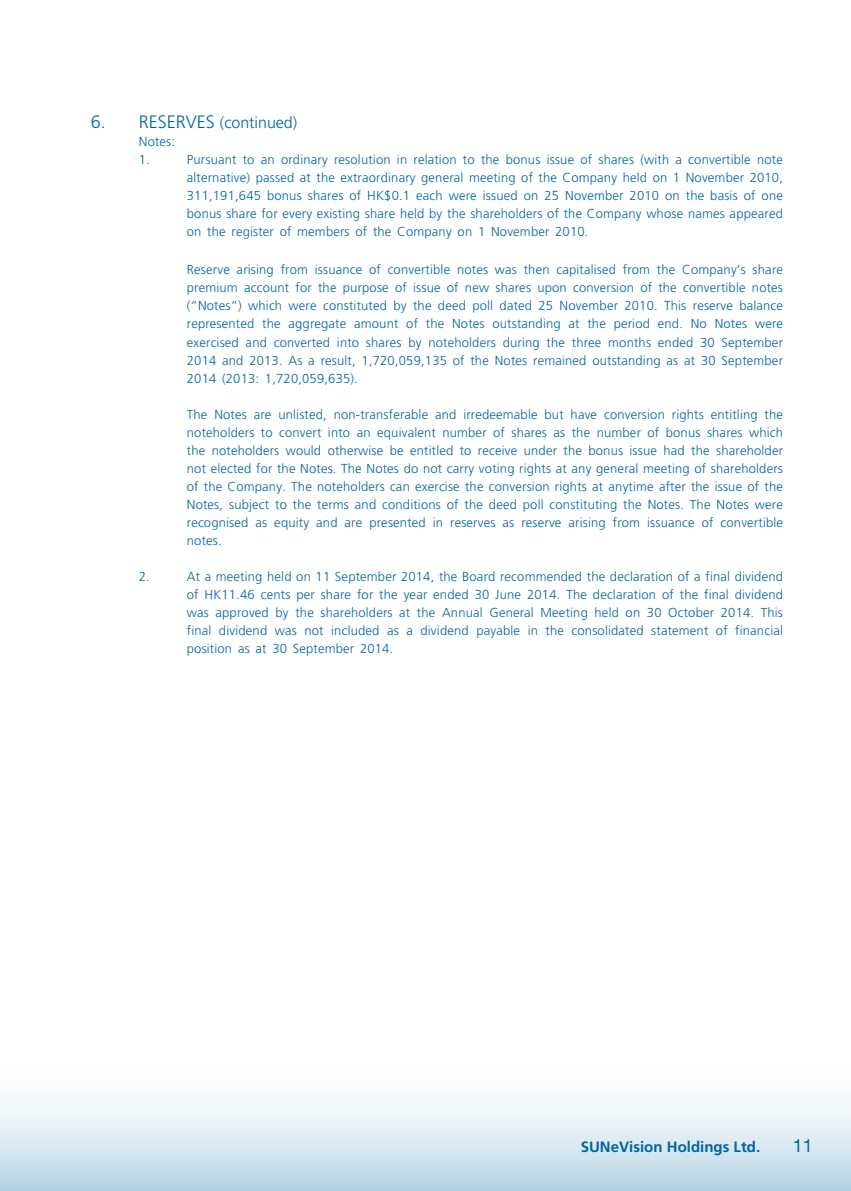
<style>
.page{position:relative;width:851px;height:1191px;background:#fff}
.page>*{position:absolute;margin:0;border:0;box-sizing:border-box;transform-origin:0 0}
.t1{font:18px "Helvetica Neue LT Std";color:#0065a4}
.t2{font:300 16px "Frutiger LT Std";color:#0065a4}
.t3{font:700 15px "Frutiger LT Std";color:#0065a4}
.t4{font:300 13px/18px "Frutiger LT Std";letter-spacing:.015em;color:#0065a4;text-align:justify}
.s1{font-size:18px}
</style>
<div class="page">
<div style="left:1px;top:1052px;width:849px;height:139px;background:linear-gradient(to bottom,#fff,#bcd6e7)"></div>
<p class="t2" style="left:91px;top:114px;width:208px"><span class="s1">6. RESERVES</span> (continued)</p>
<p class="t4" style="left:139px;top:133px;width:38px">Notes:<br>1.</p>
<p class="t4" style="left:187px;top:151px;width:597px">Pursuant to an ordinary resolution in relation to the bonus issue of shares (with a convertible note alternative) passed at the extraordinary general meeting of the Company held on 1 November 2010, 311,191,645 bonus shares of HK$0.1 each were issued on 25 November 2010 on the basis of one bonus share for every existing share held by the shareholders of the Company whose names appeared on the register of members of the Company on 1 November 2010.</p>
<p class="t4" style="left:187px;top:261px;width:597px">Reserve arising from issuance of convertible notes was then capitalised from the Company’s share premium account for the purpose of issue of new shares upon conversion of the convertible notes (“Notes”) which were constituted by the deed poll dated 25 November 2010. This reserve balance represented the aggregate amount of the Notes outstanding at the period end. No Notes were exercised and converted into shares by noteholders during the three months ended 30 September 2014 and 2013. As a result, 1,720,059,135 of the Notes remained outstanding as at 30 September 2014 (2013: 1,720,059,635).</p>
<p class="t4" style="left:187px;top:405px;width:597px">The Notes are unlisted, non-transferable and irredeemable but have conversion rights entitling the noteholders to convert into an equivalent number of shares as the number of bonus shares which the noteholders would otherwise be entitled to receive under the bonus issue had the shareholder not elected for the Notes. The Notes do not carry voting rights at any general meeting of shareholders of the Company. The noteholders can exercise the conversion rights at anytime after the issue of the Notes, subject to the terms and conditions of the deed poll constituting the Notes. The Notes were recognised as equity and are presented in reserves as reserve arising from issuance of convertible notes.</p>
<p class="t4" style="left:139px;top:567px;width:13px">2.</p>
<p class="t4" style="left:187px;top:567px;width:597px">At a meeting held on 11 September 2014, the Board recommended the declaration of a final dividend of HK11.46 cents per share for the year ended 30 June 2014. The declaration of the final dividend was approved by the shareholders at the Annual General Meeting held on 30 October 2014. This final dividend was not included as a dividend payable in the consolidated statement of financial position as at 30 September 2014.</p>
<p class="t3" style="left:580px;top:1138px;width:181px">SUNeVision Holdings Ltd.</p>
<h1 class="t1" style="left:792px;top:1135px;width:22px">11</h1>
</div>
